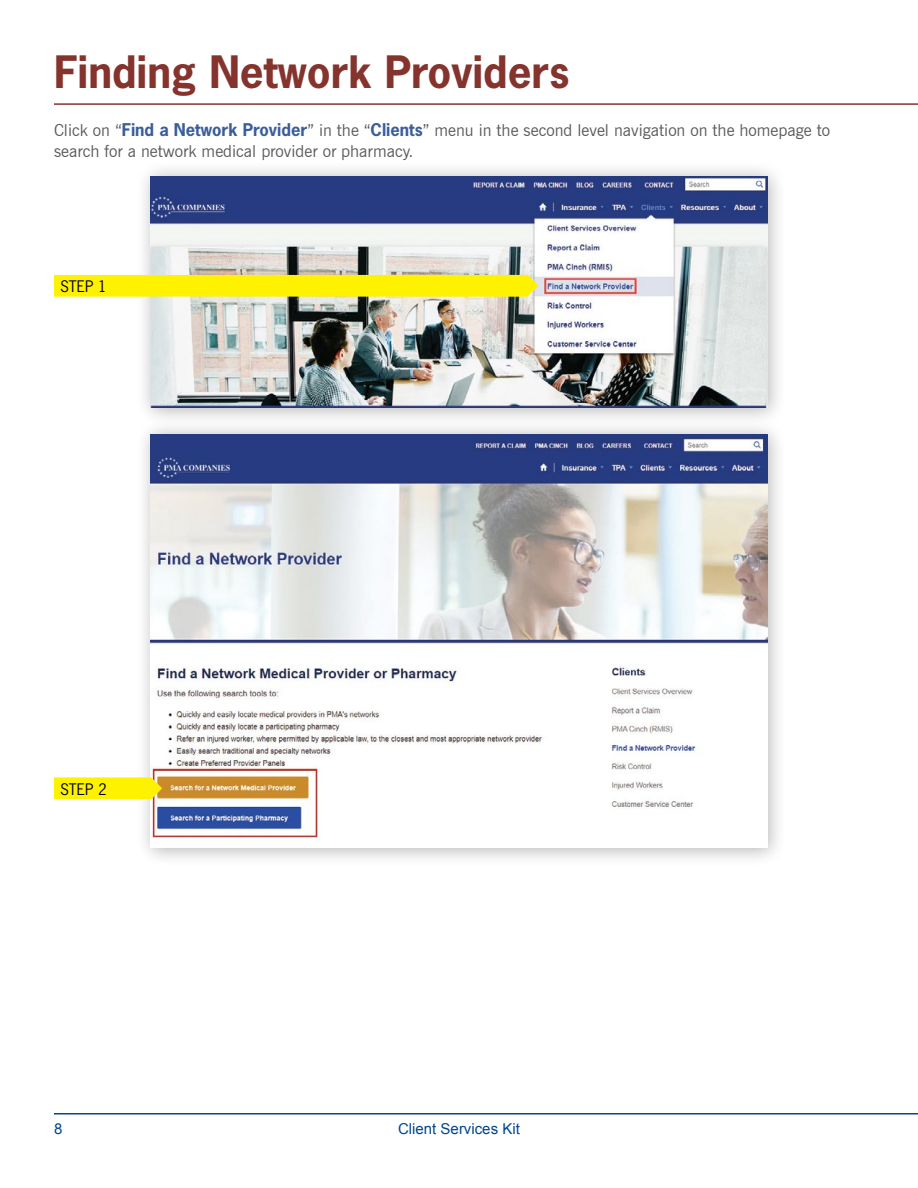
<style>
.page{position:relative;width:918px;height:1188px;background:#fff}
.page>*{position:absolute;margin:0;border:0;box-sizing:border-box;transform-origin:0 0}
.t1{font:700 42px "News Gothic";color:#85332d}
.t2{font:16.5px/21px "News Gothic BT";color:#58595b}
.t3{font:15px "Arial";color:#00468b}
.t4{font:15px "News Gothic";color:#000}
.s1{font-family:"News Gothic";font-weight:700;color:#3b5d9b}
</style>
<div class="page">
<hr style="left:54px;top:1113px;width:864px;height:1px;background:#00468b">
<hr style="left:54px;top:103px;width:810px;height:2px;background:#85332d">
<div style="left:135px;top:419px;width:652px;height:448px;background:#000;opacity:.3"></div>
<img style="left:151px;top:434px;width:616px;height:414px">
<hr style="left:864px;top:103px;width:54px;height:2px;background:#85332d">
<div style="left:135px;top:161px;width:652px;height:266px;background:#000;opacity:.3"></div>
<img style="left:151px;top:176px;width:616px;height:232px">
<svg style="left:54px;top:777px;width:108px;height:22px;background:#fcee09"></svg>
<div style="left:54px;top:275px;width:484px;height:22px;background:#fff200"></div>
<h1 class="t1" style="left:54px;top:45px;width:517px">Finding Network Providers</h1>
<p class="t2" style="left:54px;top:120px;width:778px">Click on “<span class="s1">Find a Network Provider</span>” in the “<span class="s1">Clients</span>” menu in the second level navigation on the homepage to search for a network medical provider or pharmacy.</p>
<p class="t4" style="left:60px;top:277px;width:48px">STEP 1</p>
<p class="t4" style="left:60px;top:779px;width:48px">STEP 2</p>
<p class="t3" style="left:54px;top:1120px;width:10px">8</p>
<p class="t3" style="left:398px;top:1120px;width:123px">Client Services Kit</p>
</div>
